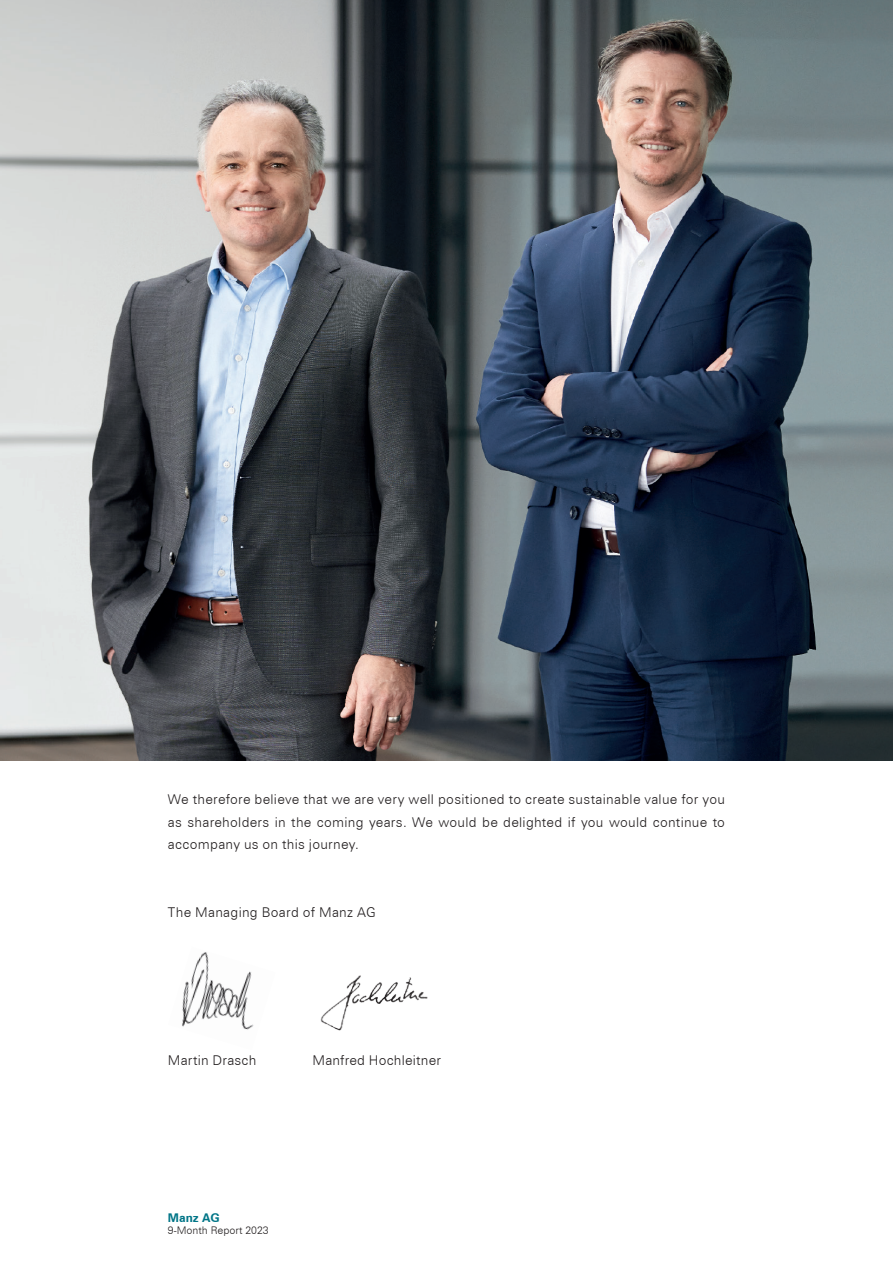
<style>
.page{position:relative;width:893px;height:1263px;background:#fff}
.page>*{position:absolute;margin:0;border:0;box-sizing:border-box;transform-origin:0 0}
.t1{font:300 13.5px/22.5px "Zurich BT";letter-spacing:.02em;color:#231f20;text-align:justify}
.t2{font:700 12px "Zurich BT";color:#007587}
.t3{font:300 10.5px "Zurich BT";color:#231f20}
</style>
<div class="page">
<img style="left:0;top:0;width:893px;height:760px">
<img style="left:182px;top:952px;width:72px;height:78px">
<img style="left:320px;top:975px;width:108px;height:56px">
<p class="t1" style="left:168px;top:788px;width:559px">We therefore believe that we are very well positioned to create sustainable value for you as shareholders in the coming years. We would be delighted if you would continue to accompany us on this journey.</p>
<p class="t1" style="left:168px;top:901px;width:209px">The Managing Board of Manz AG</p>
<p class="t1" style="left:168px;top:1049px;width:90px">Martin Drasch</p>
<p class="t1" style="left:312px;top:1049px;width:130px">Manfred Hochleitner</p>
<p class="t2" style="left:168px;top:1210px;width:53px">Manz AG</p>
<p class="t3" style="left:168px;top:1224px;width:102px">9-Month Report 2023</p>
</div>
